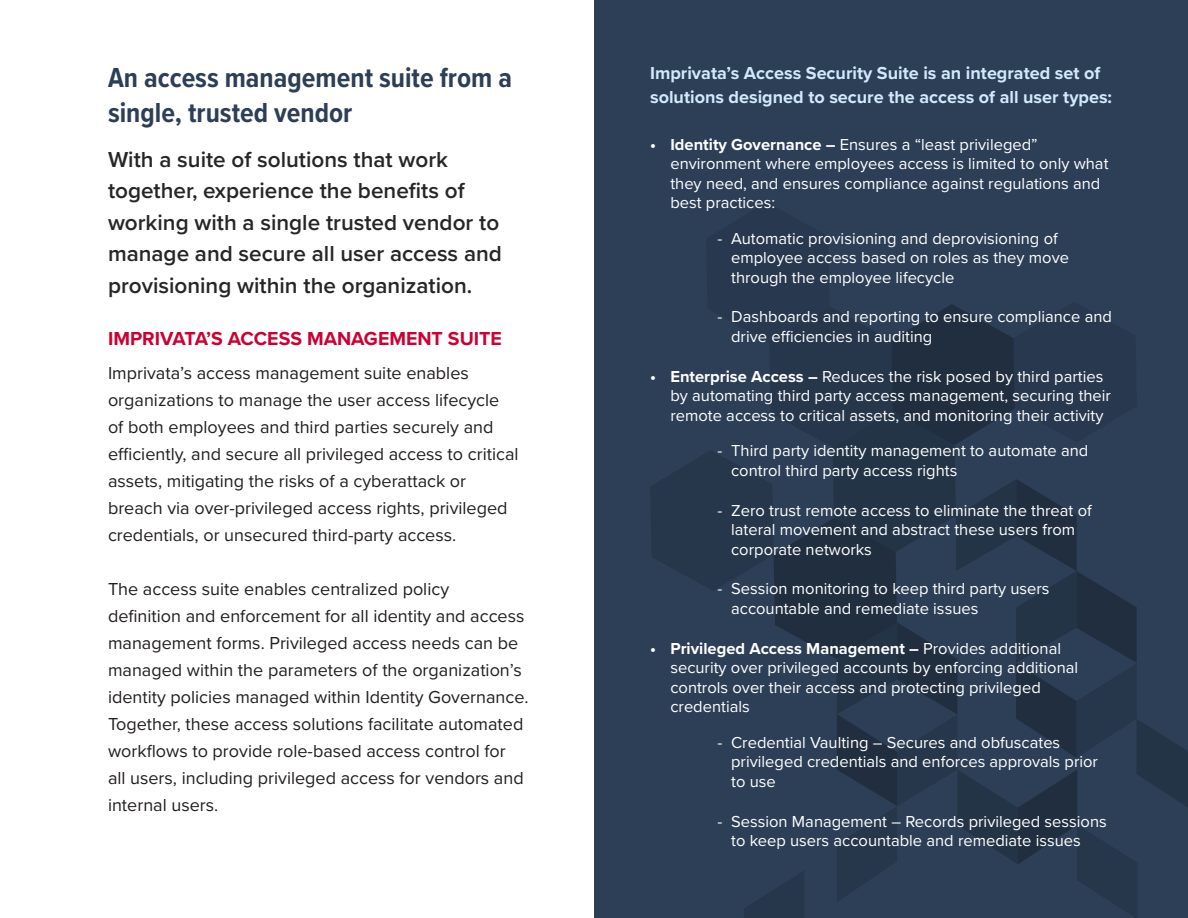
<style>
.page{position:relative;width:1188px;height:918px;background:#fff}
.page>*{position:absolute;margin:0;border:0;box-sizing:border-box;transform-origin:0 0}
.H1-_L{font:700 28.5px/34.5px "Proxima Nova Cond";color:#2c3f57}
.H2_-_L{font:600 22.5px/31.5px "Proxima Nova";color:#262626}
.H3_-_L{font:700 19.5px "Proxima Nova";color:#c03}
.Body_Copy_-_L{font:18px/27px "Proxima Nova";color:#231f20}
.Body_Copy_-_L-2{font:700 18px/24px "Proxima Nova";color:#d2e9fc}
.t1{font:16.5px/19.5px "Proxima Nova";color:#fff}
.s1{font-weight:700}
</style>
<div class="page">
<div style="left:594px;top:0;width:594px;height:918px;background:#2c3f57"></div>
<svg style="left:651px;top:304px;width:537px;height:614px"></svg>
<p class="H1-_L" style="left:108px;top:60px;width:406px">An access management suite from a single, trusted vendor</p>
<p class="H2_-_L" style="left:108px;top:143px;width:395px">With a suite of solutions that work together, experience the benefits of working with a single trusted vendor to manage and secure all user access and provisioning within the organization.</p>
<p class="H3_-_L" style="left:108px;top:324px;width:395px">IMPRIVATA’S ACCESS MANAGEMENT SUITE</p>
<p class="Body_Copy_-_L" style="left:108px;top:359px;width:412px">Imprivata’s access management suite enables organizations to manage the user access lifecycle of both employees and third parties securely and efficiently, and secure all privileged access to critical assets, mitigating the risks of a cyberattack or breach via over-privileged access rights, privileged credentials, or unsecured third-party access.</p>
<p class="Body_Copy_-_L" style="left:108px;top:575px;width:422px">The access suite enables centralized policy<br>definition and enforcement for all identity and access management forms. Privileged access needs can be managed within the parameters of the organization’s identity policies managed within Identity Governance.<br>Together, these access solutions facilitate automated workflows to provide role-based access control for<br>all users, including privileged access for vendors and internal users.</p>
<p class="Body_Copy_-_L-2" style="left:650px;top:61px;width:464px">Imprivata’s Access Security Suite is an integrated set of solutions designed to secure the access of all user types:</p>
<p class="t1" style="left:670px;top:134px;width:440px;text-indent:-20px"><span class="s1">• Identity Governance –</span> Ensures a “least privileged” environment where employees access is limited to only what they need, and ensures compliance against regulations and best practices:</p>
<p class="t1" style="left:731px;top:228px;width:339px;text-indent:-14px">- Automatic provisioning and deprovisioning of employee access based on roles as they move through the employee lifecycle</p>
<p class="t1" style="left:731px;top:306px;width:382px;text-indent:-14px">- Dashboards and reporting to ensure compliance and drive efficiencies in auditing</p>
<p class="t1" style="left:670px;top:366px;width:442px;text-indent:-20px"><span class="s1">• Enterprise Access –</span> Reduces the risk posed by third parties by automating third party access management, securing their remote access to critical assets, and monitoring their activity</p>
<p class="t1" style="left:731px;top:440px;width:359px;text-indent:-14px">- Third party identity management to automate and control third party access rights</p>
<p class="t1" style="left:731px;top:500px;width:362px;text-indent:-14px">- Zero trust remote access to eliminate the threat of lateral movement and abstract these users from corporate networks</p>
<p class="t1" style="left:731px;top:578px;width:320px;text-indent:-14px">- Session monitoring to keep third party users accountable and remediate issues</p>
<p class="t1" style="left:670px;top:638px;width:409px;text-indent:-20px"><span class="s1">• Privileged Access Management –</span> Provides additional security over privileged accounts by enforcing additional controls over their access and protecting privileged credentials</p>
<p class="t1" style="left:731px;top:732px;width:368px;text-indent:-14px">- Credential Vaulting – Secures and obfuscates privileged credentials and enforces approvals prior to use</p>
<p class="t1" style="left:731px;top:811px;width:377px;text-indent:-14px">- Session Management – Records privileged sessions to keep users accountable and remediate issues</p>
</div>
